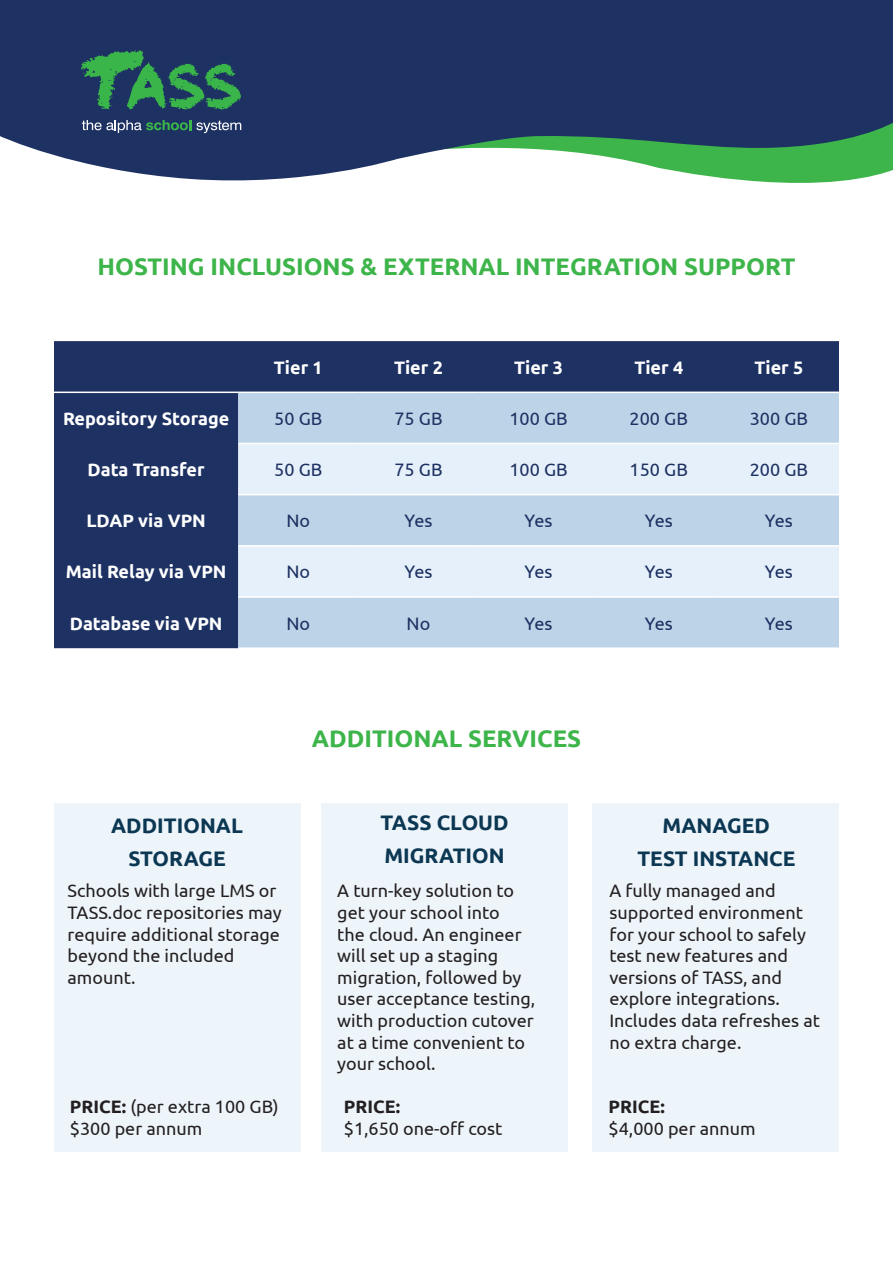
<style>
.page{position:relative;width:893px;height:1263px;background:#fff}
.page>*{position:absolute;margin:0;border:0;box-sizing:border-box;transform-origin:0 0}
.t1{font:700 24px "Ubuntu";color:#3db54a}
.t2{font:700 21px/33px "Ubuntu";letter-spacing:-.005em;color:#0b3753}
.t3{font:18px/21.6px "Ubuntu";color:#231f20}
.t4{font:700 18px "Ubuntu";color:#fff}
.t5{font:18px "Ubuntu";color:#1d3162}
.t6{font:700 18px "Ubuntu";color:#231f20}
.s1{font-weight:700}
</style>
<div class="page">
<svg style="left:0;top:0;width:893px;height:183px;background:#354e6f"></svg>
<svg style="left:81px;top:50px;width:160px;height:60px;background:#286757"></svg>
<svg style="left:82px;top:120px;width:159px;height:13px;background:#47637a"></svg>
<div style="left:54px;top:341px;width:785px;height:307px;background:#1d3162"></div>
<div style="left:238px;top:393px;width:601px;height:254px;background:#bdd4e8"></div>
<svg style="left:238px;top:444px;width:601px;height:152px;background:#d8e6f4"></svg>
<hr style="left:238px;top:443px;width:120px;height:1px;background:#fff">
<hr style="left:358px;top:443px;width:121px;height:1px;background:#fff">
<hr style="left:479px;top:443px;width:120px;height:1px;background:#fff">
<hr style="left:599px;top:443px;width:120px;height:1px;background:#fff">
<hr style="left:719px;top:443px;width:120px;height:1px;background:#fff">
<hr style="left:238px;top:494px;width:120px;height:1px;background:#fff">
<hr style="left:358px;top:494px;width:121px;height:1px;background:#fff">
<hr style="left:479px;top:494px;width:120px;height:1px;background:#fff">
<hr style="left:599px;top:494px;width:120px;height:1px;background:#fff">
<hr style="left:719px;top:494px;width:120px;height:1px;background:#fff">
<hr style="left:238px;top:545px;width:120px;height:2px;background:#fff">
<hr style="left:358px;top:545px;width:121px;height:2px;background:#fff">
<hr style="left:479px;top:545px;width:120px;height:2px;background:#fff">
<hr style="left:599px;top:545px;width:120px;height:2px;background:#fff">
<hr style="left:719px;top:545px;width:120px;height:2px;background:#fff">
<hr style="left:238px;top:596px;width:120px;height:2px;background:#fff">
<hr style="left:358px;top:596px;width:121px;height:2px;background:#fff">
<hr style="left:479px;top:596px;width:120px;height:2px;background:#fff">
<hr style="left:599px;top:596px;width:120px;height:2px;background:#fff">
<hr style="left:719px;top:596px;width:120px;height:2px;background:#fff">
<hr style="left:238px;top:647px;width:120px;height:2px;background:#fff">
<hr style="left:358px;top:647px;width:121px;height:2px;background:#fff">
<hr style="left:479px;top:647px;width:120px;height:2px;background:#fff">
<hr style="left:599px;top:647px;width:120px;height:2px;background:#fff">
<hr style="left:719px;top:647px;width:120px;height:2px;background:#fff">
<hr style="left:54px;top:392px;width:184px;height:1px;background:#fff">
<hr style="left:238px;top:392px;width:120px;height:1px;background:#fff">
<hr style="left:358px;top:392px;width:121px;height:1px;background:#fff">
<hr style="left:479px;top:392px;width:120px;height:1px;background:#fff">
<hr style="left:599px;top:392px;width:120px;height:1px;background:#fff">
<hr style="left:719px;top:392px;width:120px;height:1px;background:#fff">
<div style="left:321px;top:804px;width:247px;height:348px;background:#edf4fa"></div>
<div style="left:54px;top:804px;width:247px;height:348px;background:#edf4fa"></div>
<div style="left:592px;top:804px;width:247px;height:348px;background:#edf4fa"></div>
<p class="t1" style="left:97px;top:252px;width:700px">HOSTING INCLUSIONS &amp; EXTERNAL INTEGRATION SUPPORT</p>
<p class="t4" style="left:274px;top:356px;width:50px">Tier 1</p>
<p class="t4" style="left:394px;top:356px;width:50px">Tier 2</p>
<p class="t4" style="left:514px;top:356px;width:50px">Tier 3</p>
<p class="t4" style="left:634px;top:356px;width:50px">Tier 4</p>
<p class="t4" style="left:754px;top:356px;width:50px">Tier 5</p>
<p class="t4" style="left:63px;top:408px;width:168px">Repository Storage</p>
<p class="t5" style="left:274px;top:408px;width:50px">50 GB</p>
<p class="t5" style="left:394px;top:408px;width:50px">75 GB</p>
<p class="t5" style="left:509px;top:408px;width:60px">100 GB</p>
<p class="t5" style="left:630px;top:408px;width:60px">200 GB</p>
<p class="t5" style="left:750px;top:408px;width:60px">300 GB</p>
<p class="t4" style="left:88px;top:459px;width:119px">Data Transfer</p>
<p class="t5" style="left:274px;top:459px;width:50px">50 GB</p>
<p class="t5" style="left:394px;top:459px;width:50px">75 GB</p>
<p class="t5" style="left:509px;top:459px;width:60px">100 GB</p>
<p class="t5" style="left:630px;top:459px;width:60px">150 GB</p>
<p class="t5" style="left:750px;top:459px;width:60px">200 GB</p>
<p class="t4" style="left:86px;top:510px;width:121px">LDAP via VPN</p>
<p class="t5" style="left:286px;top:510px;width:25px">No</p>
<p class="t5" style="left:404px;top:510px;width:29px">Yes</p>
<p class="t5" style="left:525px;top:510px;width:29px">Yes</p>
<p class="t5" style="left:645px;top:510px;width:29px">Yes</p>
<p class="t5" style="left:765px;top:510px;width:29px">Yes</p>
<p class="t4" style="left:66px;top:561px;width:162px">Mail Relay via VPN</p>
<p class="t5" style="left:286px;top:561px;width:25px">No</p>
<p class="t5" style="left:404px;top:561px;width:29px">Yes</p>
<p class="t5" style="left:525px;top:561px;width:29px">Yes</p>
<p class="t5" style="left:645px;top:561px;width:29px">Yes</p>
<p class="t5" style="left:765px;top:561px;width:29px">Yes</p>
<p class="t4" style="left:70px;top:612px;width:154px">Database via VPN</p>
<p class="t5" style="left:286px;top:612px;width:25px">No</p>
<p class="t5" style="left:407px;top:612px;width:25px">No</p>
<p class="t5" style="left:525px;top:612px;width:29px">Yes</p>
<p class="t5" style="left:645px;top:612px;width:29px">Yes</p>
<p class="t5" style="left:765px;top:612px;width:29px">Yes</p>
<p class="t2" style="left:111px;top:809px;width:133px">ADDITIONAL</p>
<p class="t2" style="left:128px;top:842px;width:99px">STORAGE</p>
<p class="t3" style="left:68px;top:880px;width:216px">Schools with large LMS or<br>TASS.doc repositories may require additional storage beyond the included amount.</p>
<p class="t3" style="left:70px;top:1095px;width:210px"><span class="s1">PRICE:</span> (per extra 100 GB)</p>
<p class="t3" style="left:70px;top:1117px;width:134px">$300 per annum</p>
<p class="t1" style="left:312px;top:724px;width:271px">ADDITIONAL SERVICES</p>
<p class="t2" style="left:380px;top:806px;width:130px">TASS CLOUD<br>MIGRATION</p>
<p class="t3" style="left:337px;top:880px;width:199px">A turn-key solution to get your school into<br>the cloud. An engineer will set up a staging migration, followed by user acceptance testing, with production cutover at a time convenient to your school.</p>
<p class="t6" style="left:344px;top:1095px;width:58px">PRICE:</p>
<p class="t3" style="left:344px;top:1117px;width:160px">$1,650 one-off cost</p>
<p class="t2" style="left:663px;top:809px;width:109px">MANAGED</p>
<p class="t2" style="left:637px;top:842px;width:160px">TEST INSTANCE</p>
<p class="t3" style="left:609px;top:880px;width:198px">A fully managed and supported environment for your school to safely test new features and versions of TASS, and explore integrations.</p>
<p class="t3" style="left:609px;top:1009px;width:212px">Includes data refreshes at no extra charge.</p>
<p class="t6" style="left:609px;top:1095px;width:58px">PRICE:</p>
<p class="t3" style="left:609px;top:1117px;width:149px">$4,000 per annum</p>
</div>
